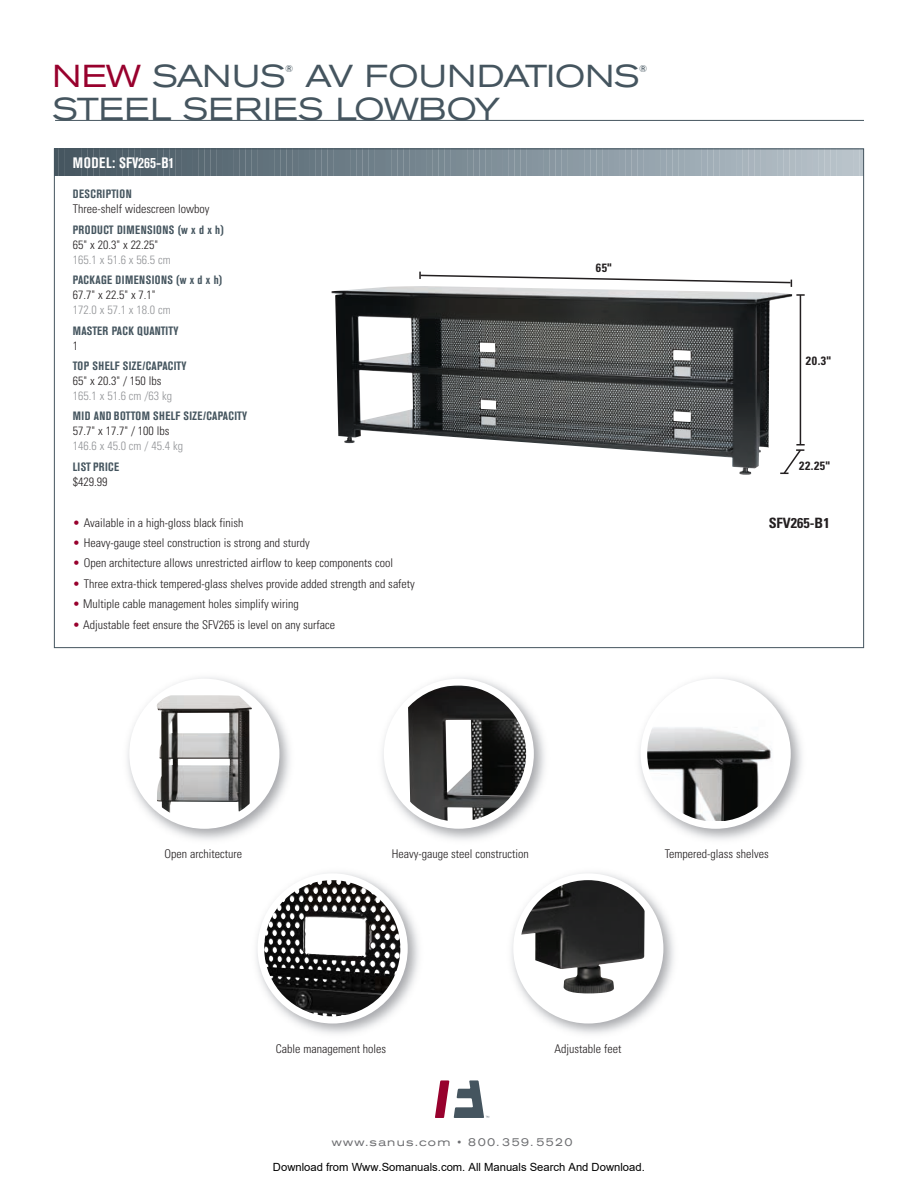
<style>
.page{position:relative;width:918px;height:1188px;background:#fff}
.page>*{position:absolute;margin:0;border:0;box-sizing:border-box;transform-origin:0 0}
.t1{font:31.5px "Akzidenz Grot Ext BQ";color:#45555f}
.t2{font:700 15px "Akzidenz Grot Con BQ";color:#fff}
.t3{font:700 condensed 14.25px "Univers";color:#231f20}
.t4{font:300 condensed 12px "Univers";color:#231f20}
.t5{font:700 12px "Akzidenz Grot Con BQ";letter-spacing:.035em;color:#45555f}
.t6{font:300 condensed 12px "Univers";color:#939598}
.t7{font:700 condensed 12px "Univers";letter-spacing:.045em;color:#231f20}
.t8{font:11.25px "Arial";color:#000}
.t9{font:11.25px "Akzidenz Grot Ext BQ";letter-spacing:.13em;color:#6c6d70}
.t10{font:9.75px "Akzidenz Grot Ext BQ";color:#45555f}
.s1{color:#98012d}
</style>
<div class="page">
<svg style="left:56px;top:150px;width:12px;height:26px"></svg>
<hr style="left:72px;top:148px;width:2px;height:28px;background:#485862">
<svg style="left:78px;top:150px;width:25px;height:26px"></svg>
<hr style="left:107px;top:148px;width:2px;height:28px;background:#4c5d67">
<svg style="left:113px;top:150px;width:31px;height:26px"></svg>
<hr style="left:148px;top:148px;width:2px;height:28px;background:#51616b">
<svg style="left:154px;top:150px;width:31px;height:26px"></svg>
<hr style="left:189px;top:148px;width:2px;height:28px;background:#576872">
<svg style="left:195px;top:150px;width:25px;height:26px"></svg>
<hr style="left:224px;top:148px;width:2px;height:28px;background:#5b6c76">
<svg style="left:230px;top:150px;width:31px;height:26px"></svg>
<hr style="left:265px;top:148px;width:2px;height:28px;background:#61727c">
<svg style="left:271px;top:150px;width:31px;height:26px"></svg>
<hr style="left:306px;top:148px;width:2px;height:28px;background:#667781">
<svg style="left:312px;top:150px;width:25px;height:26px"></svg>
<hr style="left:341px;top:148px;width:2px;height:28px;background:#6b7b85">
<svg style="left:347px;top:150px;width:31px;height:26px"></svg>
<hr style="left:382px;top:148px;width:2px;height:28px;background:#70808a">
<svg style="left:388px;top:150px;width:25px;height:26px"></svg>
<hr style="left:417px;top:148px;width:2px;height:28px;background:#75858f">
<svg style="left:423px;top:150px;width:31px;height:26px"></svg>
<hr style="left:458px;top:148px;width:2px;height:28px;background:#7b8b94">
<svg style="left:464px;top:150px;width:31px;height:26px"></svg>
<hr style="left:499px;top:148px;width:2px;height:28px;background:#81909a">
<svg style="left:505px;top:150px;width:25px;height:26px"></svg>
<hr style="left:534px;top:148px;width:2px;height:28px;background:#86959f">
<svg style="left:540px;top:150px;width:31px;height:26px"></svg>
<hr style="left:575px;top:148px;width:2px;height:28px;background:#8c9aa4">
<svg style="left:581px;top:150px;width:25px;height:26px"></svg>
<hr style="left:610px;top:148px;width:2px;height:28px;background:#919fa9">
<hr style="left:616px;top:148px;width:2px;height:28px;background:#92a0aa">
<svg style="left:622px;top:150px;width:25px;height:26px"></svg>
<hr style="left:651px;top:148px;width:2px;height:28px;background:#97a5af">
<svg style="left:657px;top:150px;width:31px;height:26px"></svg>
<hr style="left:692px;top:148px;width:2px;height:28px;background:#9eacb5">
<svg style="left:698px;top:150px;width:25px;height:26px"></svg>
<hr style="left:727px;top:148px;width:2px;height:28px;background:#a4b1ba">
<svg style="left:733px;top:150px;width:31px;height:26px"></svg>
<hr style="left:768px;top:148px;width:2px;height:28px;background:#acb7bf">
<svg style="left:774px;top:150px;width:31px;height:26px"></svg>
<hr style="left:809px;top:148px;width:2px;height:28px;background:#b3bdc5">
<svg style="left:815px;top:150px;width:25px;height:26px"></svg>
<hr style="left:844px;top:148px;width:2px;height:28px;background:#b9c3ca">
<svg style="left:850px;top:150px;width:12px;height:26px"></svg>
<img style="left:332px;top:286px;width:460px;height:189px">
<img style="left:639px;top:677px;width:163px;height:163px">
<div style="left:641px;top:679px;width:150px;height:150px;background:#fff;border-radius:50%"></div>
<img style="left:127px;top:677px;width:163px;height:163px">
<div style="left:129px;top:679px;width:150px;height:150px;background:#fff;border-radius:50%"></div>
<img style="left:264px;top:880px;width:136px;height:136px">
<img style="left:157px;top:695px;width:95px;height:118px">
<img style="left:647px;top:714px;width:127px;height:107px">
<img style="left:408px;top:685px;width:118px;height:136px">
<svg style="left:419px;top:272px;width:373px;height:15px"></svg>
<svg style="left:435px;top:1080px;width:54px;height:38px"></svg>
<img style="left:511px;top:872px;width:163px;height:162px">
<div style="left:513px;top:873px;width:150px;height:151px;background:#fff;border-radius:50%"></div>
<img style="left:521px;top:880px;width:124px;height:113px">
<hr style="left:55px;top:120px;width:809px;height:1px;background:#45555f">
<hr style="left:800px;top:295px;width:1px;height:150px;background:#231f20">
<svg style="left:780px;top:444px;width:25px;height:31px"></svg>
<svg style="left:796px;top:294px;width:9px;height:2px"></svg>
<h1 class="t1" style="left:52px;top:60px;width:235px"><span class="s1">NEW</span> SANUS</h1>
<p class="t10" style="left:285px;top:63px;width:10px">®</p>
<h1 class="t1" style="left:305px;top:60px;width:336px">AV FOUNDATIONS</h1>
<p class="t10" style="left:639px;top:63px;width:10px">®</p>
<h1 class="t1" style="left:52px;top:93px;width:449px">STEEL SERIES LOWBOY</h1>
<p class="t2" style="left:73px;top:155px;width:103px">MODEL: SFV265-B1</p>
<p class="t5" style="left:73px;top:188px;width:60px">DESCRIPTION</p>
<p class="t4" style="left:73px;top:205px;width:138px">Three-shelf widescreen lowboy</p>
<p class="t5" style="left:73px;top:223px;width:153px">PRODUCT DIMENSIONS (w x d x h)</p>
<p class="t4" style="left:73px;top:240px;width:87px">65" x 20.3" x 22.25"</p>
<p class="t6" style="left:73px;top:255px;width:99px">165.1 x 51.6 x 56.5 cm</p>
<p class="t5" style="left:73px;top:274px;width:151px">PACKAGE DIMENSIONS (w x d x h)</p>
<p class="t4" style="left:73px;top:291px;width:84px">67.7" x 22.5" x 7.1"</p>
<p class="t6" style="left:73px;top:306px;width:99px">172.0 x 57.1 x 18.0 cm</p>
<p class="t5" style="left:73px;top:324px;width:107px">MASTER PACK QUANTITY</p>
<p class="t4" style="left:73px;top:341px;width:7px">1</p>
<p class="t5" style="left:73px;top:359px;width:115px">TOP SHELF SIZE/CAPACITY</p>
<p class="t4" style="left:73px;top:376px;width:90px">65" x 20.3" / 150 lbs</p>
<p class="t6" style="left:73px;top:391px;width:101px">165.1 x 51.6 cm /63 kg</p>
<p class="t5" style="left:73px;top:410px;width:176px">MID AND BOTTOM SHELF SIZE/CAPACITY</p>
<p class="t4" style="left:73px;top:427px;width:98px">57.7" x 17.7" / 100 lbs</p>
<p class="t6" style="left:73px;top:442px;width:112px">146.6 x 45.0 cm / 45.4 kg</p>
<p class="t5" style="left:73px;top:460px;width:48px">LIST PRICE</p>
<p class="t4" style="left:73px;top:477px;width:36px">$429.99</p>
<p class="t4" style="left:73px;top:518px;width:172px"><span class="s1">•</span> Available in a high-gloss black finish</p>
<p class="t4" style="left:73px;top:538px;width:238px"><span class="s1">•</span> Heavy-gauge steel construction is strong and sturdy</p>
<p class="t4" style="left:73px;top:559px;width:322px"><span class="s1">•</span> Open architecture allows unrestricted airflow to keep components cool</p>
<p class="t4" style="left:73px;top:579px;width:344px"><span class="s1">•</span> Three extra-thick tempered-glass shelves provide added strength and safety</p>
<p class="t4" style="left:73px;top:600px;width:228px"><span class="s1">•</span> Multiple cable management holes simplify wiring</p>
<p class="t4" style="left:73px;top:620px;width:264px"><span class="s1">•</span> Adjustable feet ensure the SFV265 is level on any surface</p>
<p class="t7" style="left:596px;top:263px;width:17px">65"</p>
<p class="t7" style="left:806px;top:356px;width:26px">20.3"</p>
<p class="t7" style="left:799px;top:461px;width:32px">22.25"</p>
<p class="t3" style="left:769px;top:517px;width:62px">SFV265-B1</p>
<p class="t4" style="left:164px;top:849px;width:79px">Open architecture</p>
<p class="t4" style="left:665px;top:849px;width:105px">Tempered-glass shelves</p>
<p class="t4" style="left:392px;top:849px;width:139px">Heavy-gauge steel construction</p>
<p class="t4" style="left:276px;top:1044px;width:112px">Cable management holes</p>
<p class="t4" style="left:554px;top:1044px;width:68px">Adjustable feet</p>
<p class="t9" style="left:332px;top:1136px;width:242px">www.sanus.com • 800. 359. 5520</p>
<p class="t8" style="left:273px;top:1160px;width:373px">Download from Www.Somanuals.com. All Manuals Search And Download.</p>
</div>
